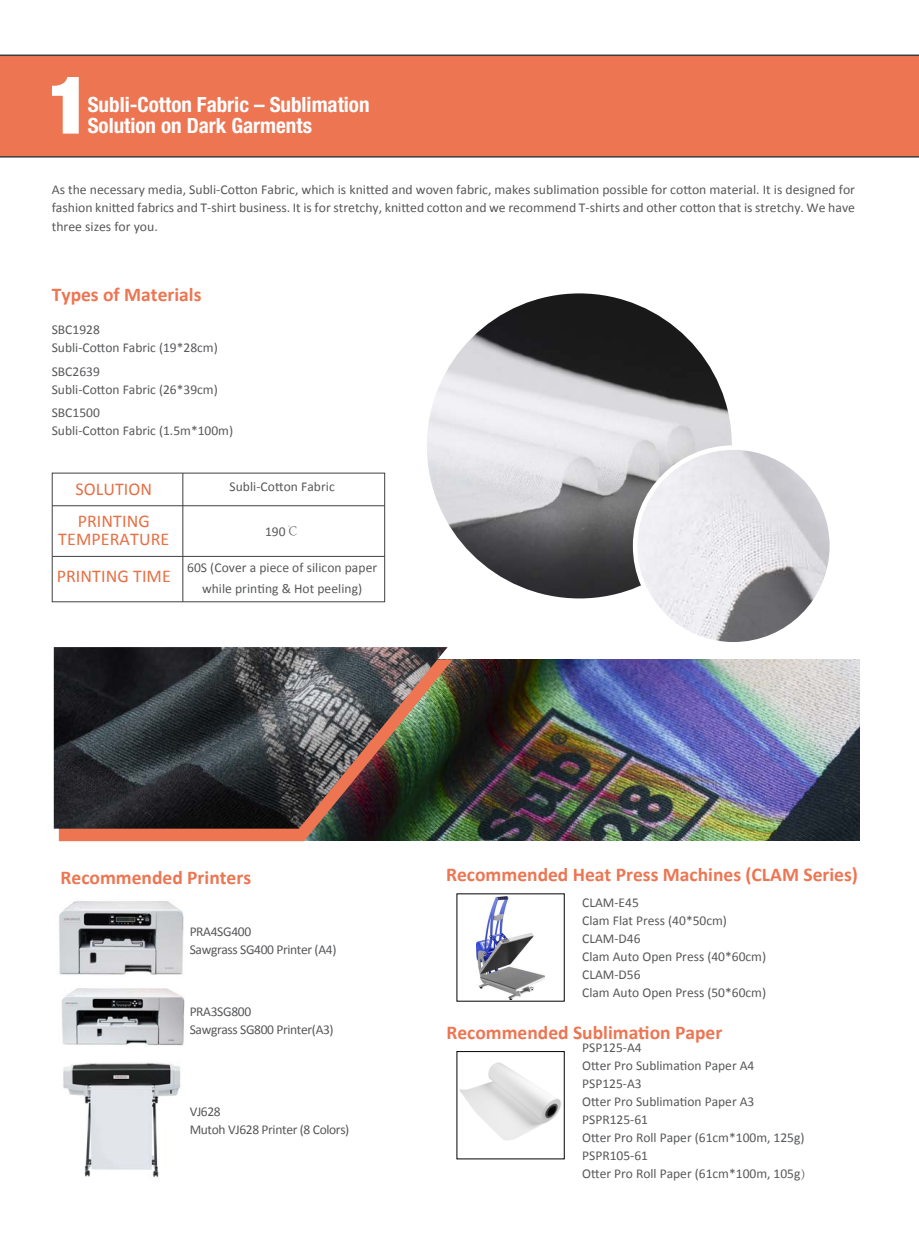
<style>
.page{position:relative;width:919px;height:1238px;background:#fff}
.page>*{position:absolute;margin:0;border:0;box-sizing:border-box;transform-origin:0 0}
.t1{font:900 condensed 79.8px "Helvetica Neue LT Std";color:#fff}
.t2{font:700 condensed 21px "Helvetica Neue LT Std";color:#fff}
.t3{font:700 19.5px "Calibri";color:#ed7552}
.t4{font:18px/32.2px "Calibri";letter-spacing:.005em;color:#e47045}
.t5{font:13.5px/18px "Calibri";color:#57585a}
.t6{font:13.5px/18px "Calibri";letter-spacing:-.025em;color:#57585a}
.s1{font-family:"Adobe Song Std";font-weight:300}
</style>
<div class="page">
<div style="left:52px;top:472px;width:333px;height:130px;background:#fff;border:1px solid #404041"></div>
<hr style="left:52px;top:556px;width:332px;height:1px;background:#404041">
<hr style="left:52px;top:505px;width:332px;height:1px;background:#404041">
<hr style="left:182px;top:473px;width:1px;height:128px;background:#404041">
<img style="left:59px;top:901px;width:125px;height:74px">
<img style="left:63px;top:1062px;width:118px;height:116px">
<img style="left:61px;top:988px;width:123px;height:58px">
<img style="left:477px;top:896px;width:67px;height:103px">
<img style="left:459px;top:1062px;width:102px;height:78px">
<div style="left:0;top:55px;width:918px;height:103px;background:#ed7552"></div>
<img style="left:427px;top:293px;width:304px;height:305px;border-radius:152px">
<div style="left:632px;top:445px;width:202px;height:201px;border:9px solid #fff;border-radius:50%"></div>
<img style="left:637px;top:450px;width:192px;height:192px;border-radius:96px">
<img style="left:452px;top:659px;width:407px;height:181px">
<img style="left:59px;top:659px;width:393px;height:182px">
<img style="left:54px;top:647px;width:393px;height:181px">
<h1 class="t1" style="left:48px;top:54px;width:43px">1</h1>
<h2 class="t2" style="left:88px;top:92px;width:283px">Subli-Cotton Fabric – Sublimation</h2>
<h2 class="t2" style="left:88px;top:113px;width:226px">Solution on Dark Garments</h2>
<p class="t5" style="left:52px;top:180px;width:804px;text-align:justify">As the necessary media, Subli-Cotton Fabric, which is knitted and woven fabric, makes sublimation possible for cotton material. It is designed for fashion knitted fabrics and T-shirt business. It is for stretchy, knitted cotton and we recommend T-shirts and other cotton that is stretchy. We have three sizes for you.</p>
<h3 class="t3" style="left:52px;top:282px;width:151px">Types of Materials</h3>
<p class="t5" style="left:52px;top:321px;width:167px">SBC1928<br>Subli-Cotton Fabric (19*28cm)</p>
<p class="t5" style="left:52px;top:362px;width:167px">SBC2639<br>Subli-Cotton Fabric (26*39cm)</p>
<p class="t5" style="left:52px;top:404px;width:183px">SBC1500<br>Subli-Cotton Fabric (1.5m*100m)</p>
<h3 class="t4" style="left:75px;top:473px;width:78px">SOLUTION<br>PRINTING</h3>
<h3 class="t4" style="left:57px;top:521px;width:116px;line-height:36.9px">TEMPERATURE<br>PRINTING TIME</h3>
<p class="t5" style="left:229px;top:477px;width:107px">Subli-Cotton Fabric</p>
<p class="t5" style="left:265px;top:523px;width:36px">190<span class="s1">℃</span></p>
<p class="t5" style="left:187px;top:557px;width:191px;line-height:20.9px;text-align:center">60S (Cover a piece of silicon paper while printing &amp; Hot peeling)</p>
<h3 class="t3" style="left:61px;top:864px;width:192px">Recommended Printers</h3>
<p class="t6" style="left:190px;top:922px;width:148px">PRA4SG400<br>Sawgrass SG400 Printer (A4)</p>
<p class="t6" style="left:190px;top:1002px;width:145px">PRA3SG800<br>Sawgrass SG800 Printer(A3)</p>
<p class="t6" style="left:190px;top:1102px;width:161px">VJ628<br>Mutoh VJ628 Printer (8 Colors)</p>
<h3 class="t3" style="left:446px;top:862px;width:413px">Recommended Heat Press Machines (CLAM Series)</h3>
<p class="t5" style="left:582px;top:893px;width:185px">CLAM-E45<br>Clam Flat Press (40*50cm)<br>CLAM-D46<br>Clam Auto Open Press (40*60cm)<br>CLAM-D56<br>Clam Auto Open Press (50*60cm)</p>
<h3 class="t3" style="left:446px;top:1019px;width:277px">Recommended Sublimation Paper</h3>
<p class="t5" style="left:582px;top:1038px;width:225px">PSP125-A4<br>Otter Pro Sublimation Paper A4<br>PSP125-A3<br>Otter Pro Sublimation Paper A3<br>PSPR125-61<br>Otter Pro Roll Paper (61cm*100m, 125g)<br>PSPR105-61<br>Otter Pro Roll Paper (61cm*100m, 105g<span class="s1">)</span></p>
</div>
